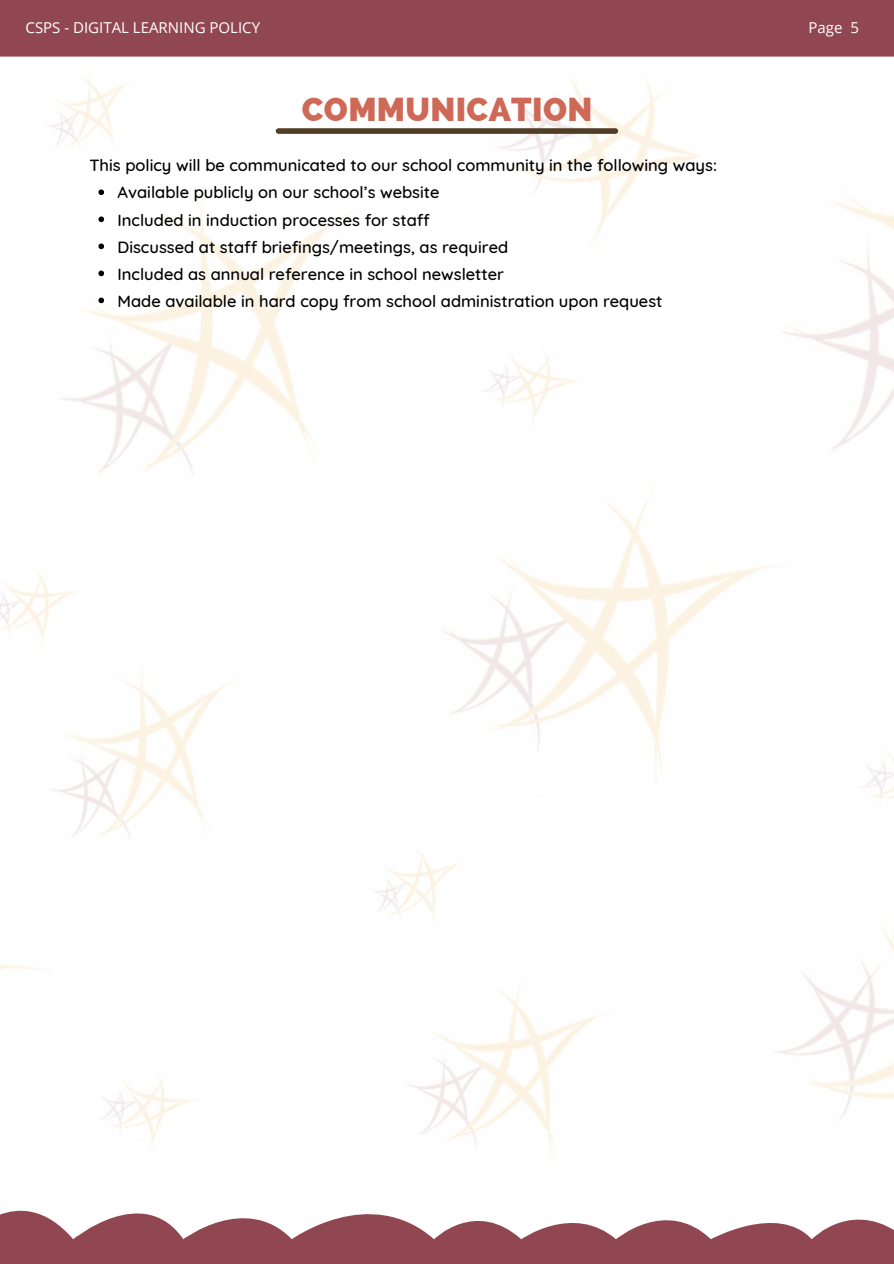
<style>
.page{position:relative;width:894px;height:1264px;background:#fff}
.page>*{position:absolute;margin:0;border:0;box-sizing:border-box;transform-origin:0 0}
.t1{font:800 33.15px "Raleway";letter-spacing:.01em;color:#ce6857}
.t2{font:500 16.5px "Quicksand";color:#000}
.t3{font:15px "Open Sans";color:#fff}
</style>
<div class="page">
<img style="left:0;top:77px;width:893px;height:1070px">
<svg style="left:0;top:1210px;width:893px;height:53px;fill:#914751"></svg>
<div style="left:0;top:0;width:893px;height:57px;background:#914751"></div>
<div style="left:278px;top:128px;width:337px;height:6px;background:#523e27"></div>
<svg style="left:98px;top:189px;width:6px;height:6px"></svg>
<svg style="left:98px;top:216px;width:6px;height:6px"></svg>
<svg style="left:98px;top:243px;width:6px;height:6px"></svg>
<svg style="left:98px;top:270px;width:6px;height:6px"></svg>
<svg style="left:98px;top:297px;width:6px;height:6px"></svg>
<p class="t3" style="left:26px;top:17px;width:236px">CSPS - DIGITAL LEARNING POLICY</p>
<p class="t3" style="left:808px;top:17px;width:52px">Page 5</p>
<p class="t1" style="left:302px;top:89px;width:292px">COMMUNICATION</p>
<p class="t2" style="left:89px;top:155px;width:629px">This policy will be communicated to our school community in the following ways:</p>
<p class="t2" style="left:117px;top:182px;width:323px">Available publicly on our school’s website</p>
<p class="t2" style="left:117px;top:209px;width:313px">Included in induction processes for staff</p>
<p class="t2" style="left:117px;top:236px;width:392px">Discussed at staff briefings/meetings, as required</p>
<p class="t2" style="left:117px;top:263px;width:388px">Included as annual reference in school newsletter</p>
<p class="t2" style="left:117px;top:290px;width:546px">Made available in hard copy from school administration upon request</p>
</div>
